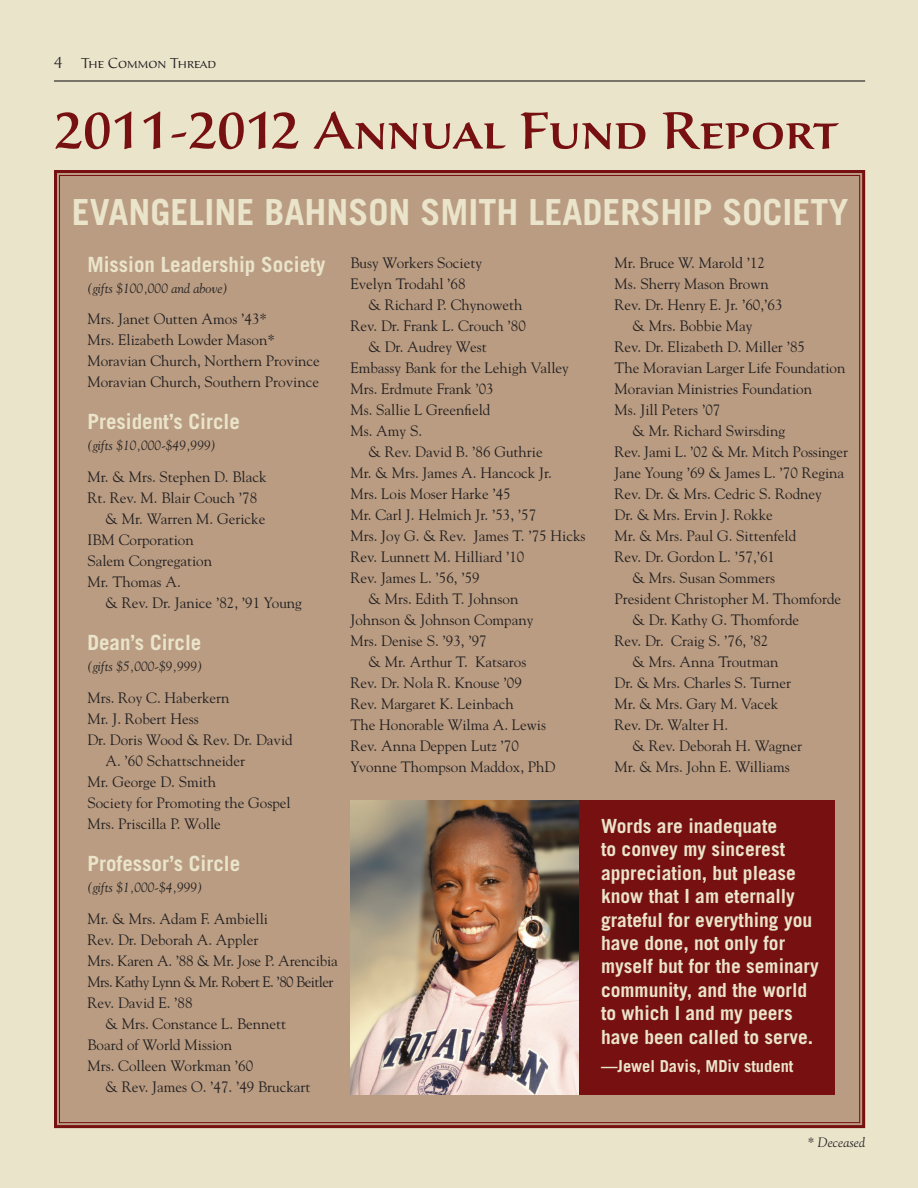
<style>
.page{position:relative;width:918px;height:1188px;background:#eae4cb}
.page>*{position:absolute;margin:0;border:0;box-sizing:border-box;transform-origin:0 0}
.t1{font:500 54px "Sava Pro";color:#761011}
.t2{font:700 36px "Trade Gothic LT Std";color:#eae4cb}
.t3{font:700 21px "Trade Gothic LT Std";color:#eae4cb}
.t4{font:700 19.5px/23.4px "Trade Gothic LT Std";color:#eae3ca}
.t5{font:700 16.5px "Trade Gothic LT Std";color:#eae3ca}
.t6{font:15px/21px "Goudy Std";color:#231f20}
.t7{font:15px "Goudy Std";letter-spacing:-.04em;color:#231f20}
.t8{font:300 15px "Sava Pro";color:#231f20}
.t9{font:italic 13.5px "Goudy Std";color:#231f20}
.s1{font-size:16.5px}
</style>
<div class="page">
<div style="left:54px;top:170px;width:812px;height:959px;background:#b99c82"></div>
<div style="left:350px;top:800px;width:485px;height:295px;background:#761011"></div>
<hr style="left:54px;top:80px;width:811px;height:2px;background:#231f20">
<img style="left:350px;top:800px;width:228px;height:295px">
<p class="t8" style="left:54px;top:53px;width:164px"><span class="s1">4</span> The Common Thread</p>
<h1 class="t1" style="left:54px;top:94px;width:786px">2011-2012 Annual Fund Report</h1>
<h2 class="t2" style="left:72px;top:190px;width:778px">EVANGELINE BAHNSON SMITH LEADERSHIP SOCIETY</h2>
<h3 class="t3" style="left:87px;top:251px;width:239px">Mission Leadership Society</h3>
<p class="t9" style="left:87px;top:280px;width:142px">(gifts $100,000 and above)</p>
<p class="t6" style="left:87px;top:309px;width:234px">Mrs. Janet Outten Amos ’43*<br>Mrs. Elizabeth Lowder Mason*<br>Moravian Church, Northern Province<br>Moravian Church, Southern Province</p>
<h3 class="t3" style="left:87px;top:409px;width:154px">President’s Circle</h3>
<p class="t9" style="left:87px;top:438px;width:130px">(gifts $10,000-$49,999)</p>
<p class="t6" style="left:87px;top:466px;width:181px">Mr. &amp; Mrs. Stephen D. Black</p>
<p class="t6" style="left:87px;top:487px;width:171px">Rt. Rev. M. Blair Couch ’78</p>
<p class="t6" style="left:105px;top:508px;width:161px">&amp; Mr. Warren M. Gericke</p>
<p class="t6" style="left:87px;top:529px;width:108px">IBM Corporation</p>
<p class="t6" style="left:87px;top:550px;width:126px">Salem Congregation</p>
<p class="t6" style="left:87px;top:571px;width:95px">Mr. Thomas A.</p>
<p class="t6" style="left:105px;top:592px;width:198px">&amp; Rev. Dr. Janice ’82, ’91 Young</p>
<h3 class="t3" style="left:87px;top:630px;width:115px">Dean’s Circle</h3>
<p class="t9" style="left:87px;top:658px;width:117px">(gifts $5,000-$9,999)</p>
<p class="t6" style="left:87px;top:687px;width:144px">Mrs. Roy C. Haberkern</p>
<p class="t6" style="left:87px;top:708px;width:113px">Mr. J. Robert Hess</p>
<p class="t6" style="left:87px;top:729px;width:207px">Dr. Doris Wood &amp; Rev. Dr. David</p>
<p class="t6" style="left:105px;top:750px;width:141px">A. ’60 Schattschneider</p>
<p class="t6" style="left:87px;top:771px;width:130px">Mr. George D. Smith</p>
<p class="t6" style="left:87px;top:792px;width:205px">Society for Promoting the Gospel</p>
<p class="t6" style="left:87px;top:813px;width:135px">Mrs. Priscilla P. Wolle</p>
<h3 class="t3" style="left:87px;top:851px;width:154px">Professor’s Circle</h3>
<p class="t9" style="left:87px;top:879px;width:117px">(gifts $1,000-$4,999)</p>
<p class="t6" style="left:87px;top:908px;width:182px">Mr. &amp; Mrs. Adam F. Ambielli</p>
<p class="t6" style="left:87px;top:929px;width:172px">Rev. Dr. Deborah A. Appler</p>
<p class="t6" style="left:87px;top:950px;width:252px">Mrs. Karen A. ’88 &amp; Mr. Jose P. Arencibia</p>
<p class="t7" style="left:87px;top:972px;width:248px">Mrs. Kathy Lynn &amp; Mr. Robert E. ’80 Beitler</p>
<p class="t6" style="left:87px;top:992px;width:107px">Rev. David E. ’88</p>
<p class="t6" style="left:105px;top:1013px;width:182px">&amp; Mrs. Constance L. Bennett</p>
<p class="t6" style="left:87px;top:1034px;width:146px">Board of World Mission</p>
<p class="t6" style="left:87px;top:1055px;width:167px">Mrs. Colleen Workman ’60</p>
<p class="t6" style="left:105px;top:1076px;width:207px">&amp; Rev. James O. ’47. ’49 Bruckart</p>
<p class="t6" style="left:350px;top:252px;width:133px">Busy Workers Society<br>Evelyn Trodahl ’68</p>
<p class="t6" style="left:368px;top:294px;width:155px">&amp; Richard P. Chynoweth</p>
<p class="t6" style="left:350px;top:315px;width:177px">Rev. Dr. Frank L. Crouch ’80</p>
<p class="t6" style="left:368px;top:336px;width:120px">&amp; Dr. Audrey West</p>
<p class="t6" style="left:350px;top:357px;width:220px">Embassy Bank for the Lehigh Valley</p>
<p class="t6" style="left:350px;top:378px;width:145px">Mrs. Erdmute Frank ’03</p>
<p class="t6" style="left:350px;top:399px;width:141px">Ms. Sallie L Greenfield</p>
<p class="t6" style="left:350px;top:420px;width:73px">Ms. Amy S.</p>
<p class="t6" style="left:368px;top:441px;width:176px">&amp; Rev. David B. ’86 Guthrie</p>
<p class="t6" style="left:350px;top:462px;width:203px">Mr. &amp; Mrs. James A. Hancock Jr.</p>
<p class="t6" style="left:350px;top:483px;width:162px">Mrs. Lois Moser Harke ’45</p>
<p class="t6" style="left:350px;top:504px;width:187px">Mr. Carl J. Helmich Jr. ’53, ’57</p>
<p class="t6" style="left:350px;top:525px;width:237px">Mrs. Joy G. &amp; Rev. James T. ’75 Hicks</p>
<p class="t6" style="left:350px;top:546px;width:175px">Rev. Lunnett M. Hilliard ’10</p>
<p class="t6" style="left:350px;top:567px;width:131px">Rev. James L. ’56, ’59</p>
<p class="t6" style="left:368px;top:588px;width:152px">&amp; Mrs. Edith T. Johnson</p>
<p class="t6" style="left:350px;top:609px;width:184px">Johnson &amp; Johnson Company</p>
<p class="t6" style="left:350px;top:630px;width:138px">Mrs. Denise S. ’93, ’97</p>
<p class="t6" style="left:368px;top:651px;width:159px">&amp; Mr. Arthur T. Katsaros</p>
<p class="t6" style="left:350px;top:672px;width:173px">Rev. Dr. Nola R. Knouse ’09</p>
<p class="t6" style="left:350px;top:693px;width:165px">Rev. Margaret K. Leinbach</p>
<p class="t6" style="left:350px;top:714px;width:197px">The Honorable Wilma A. Lewis</p>
<p class="t6" style="left:350px;top:735px;width:170px">Rev. Anna Deppen Lutz ’70</p>
<p class="t6" style="left:350px;top:756px;width:207px">Yvonne Thompson Maddox, PhD</p>
<p class="t6" style="left:615px;top:252px;width:152px">Mr. Bruce W. Marold ’12</p>
<p class="t6" style="left:615px;top:273px;width:156px">Ms. Sherry Mason Brown</p>
<p class="t6" style="left:615px;top:294px;width:170px">Rev. Dr. Henry E. Jr. ’60,’63</p>
<p class="t6" style="left:633px;top:315px;width:121px">&amp; Mrs. Bobbie May</p>
<p class="t6" style="left:615px;top:336px;width:192px">Rev. Dr. Elizabeth D. Miller ’85</p>
<p class="t6" style="left:615px;top:357px;width:232px">The Moravian Larger Life Foundation</p>
<p class="t6" style="left:615px;top:378px;width:199px">Moravian Ministries Foundation</p>
<p class="t6" style="left:615px;top:399px;width:107px">Ms. Jill Peters ’07</p>
<p class="t6" style="left:633px;top:420px;width:154px">&amp; Mr. Richard Swirsding</p>
<p class="t6" style="left:615px;top:441px;width:235px">Rev. Jami L. ’02 &amp; Mr. Mitch Possinger</p>
<p class="t6" style="left:615px;top:462px;width:231px">Jane Young ’69 &amp; James L. ’70 Regina</p>
<p class="t6" style="left:615px;top:483px;width:209px">Rev. Dr. &amp; Mrs. Cedric S. Rodney</p>
<p class="t6" style="left:615px;top:504px;width:160px">Dr. &amp; Mrs. Ervin J. Rokke</p>
<p class="t6" style="left:615px;top:525px;width:183px">Mr. &amp; Mrs. Paul G. Sittenfeld</p>
<p class="t6" style="left:615px;top:546px;width:162px">Rev. Dr. Gordon L. ’57,’61</p>
<p class="t6" style="left:633px;top:567px;width:144px">&amp; Mrs. Susan Sommers</p>
<p class="t6" style="left:615px;top:588px;width:228px">President Christopher M. Thomforde</p>
<p class="t6" style="left:633px;top:609px;width:168px">&amp; Dr. Kathy G. Thomforde</p>
<p class="t6" style="left:615px;top:630px;width:155px">Rev. Dr. Craig S. ’76, ’82</p>
<p class="t6" style="left:633px;top:651px;width:147px">&amp; Mrs. Anna Troutman</p>
<p class="t6" style="left:615px;top:672px;width:178px">Dr. &amp; Mrs. Charles S. Turner</p>
<p class="t6" style="left:615px;top:693px;width:165px">Mr. &amp; Mrs. Gary M. Vacek</p>
<p class="t6" style="left:615px;top:714px;width:115px">Rev. Dr. Walter H.</p>
<p class="t6" style="left:633px;top:735px;width:171px">&amp; Rev. Deborah H. Wagner</p>
<p class="t6" style="left:615px;top:756px;width:177px">Mr. &amp; Mrs. John E. Williams</p>
<p class="t4" style="left:601px;top:814px;width:219px">Words are inadequate<br>to convey my sincerest appreciation, but please know that I am eternally grateful for everything you have done, not only for myself but for the seminary community, and the world to which I and my peers have been called to serve.</p>
<p class="t5" style="left:601px;top:1056px;width:194px">—Jewel Davis, MDiv student</p>
<p class="t9" style="left:808px;top:1135px;width:59px">* Deceased</p>
</div>
